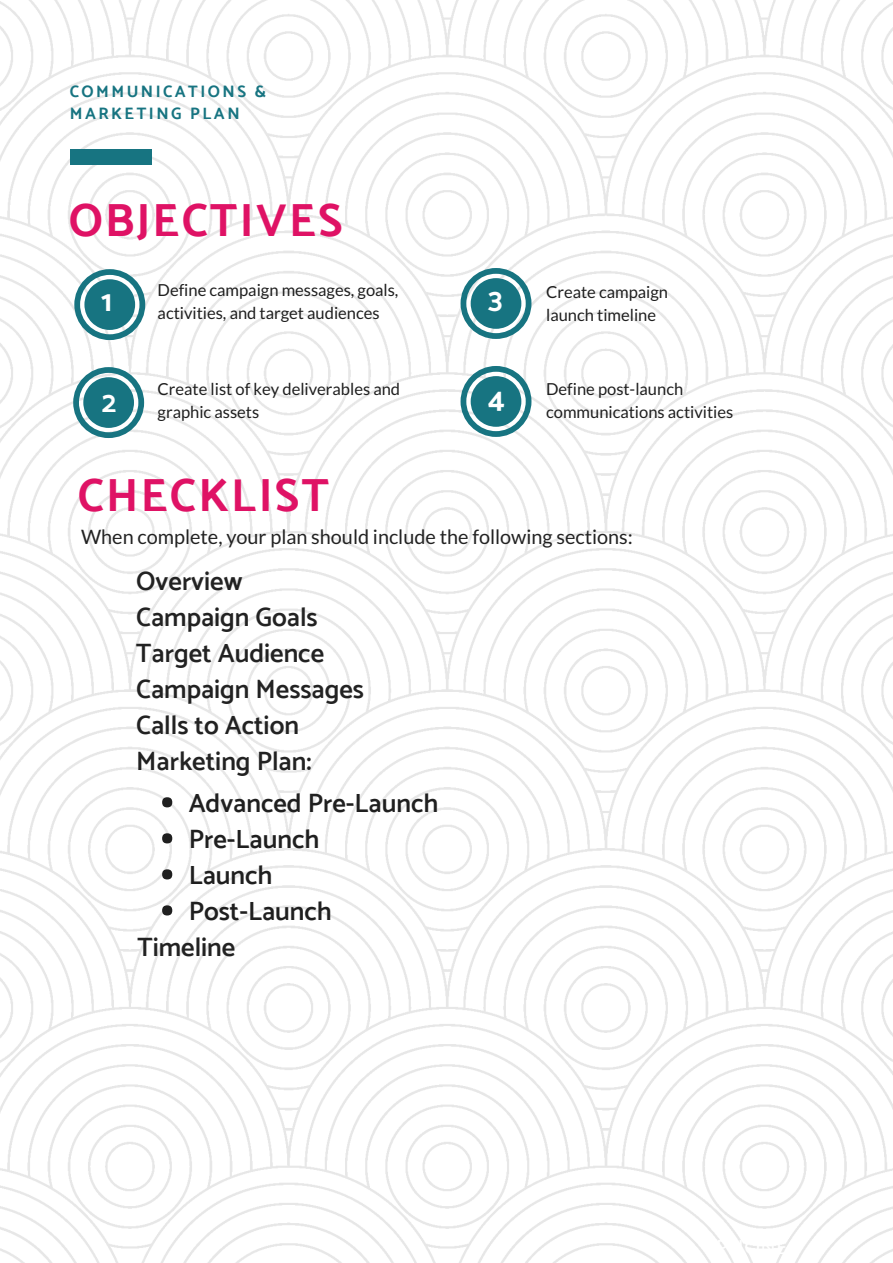
<style>
.page{position:relative;width:893px;height:1263px;background:#fff}
.page>*{position:absolute;margin:0;border:0;box-sizing:border-box;transform-origin:0 0}
.t1{font:700 46.35px "Catamaran";letter-spacing:.05em;color:#df1265}
.t2{font:700 29.85px "Catamaran";color:#fff}
.t3{font:600 26.55px/36px "Catamaran";color:#222}
.t4{font:600 26.55px/36px "Catamaran";color:#1f1f1f}
.t5{font:19.8px "Lato";color:#222}
.t6{font:16.5px/22.5px "Lato";color:#1f1f1f}
.t7{font:700 16.5px/22.5px "Catamaran";letter-spacing:.15em;color:#177481}
</style>
<div class="page">
<img style="left:0;top:0;width:893px;height:1263px">
<div style="left:71px;top:149px;width:81px;height:15px;background:#177481"></div>
<svg style="left:74px;top:269px;width:71px;height:71px"></svg>
<svg style="left:73px;top:367px;width:71px;height:71px"></svg>
<svg style="left:461px;top:268px;width:70px;height:71px"></svg>
<svg style="left:461px;top:366px;width:70px;height:71px"></svg>
<div style="left:162px;top:797px;width:10px;height:10px;background:#1f1f1f;border-radius:50%"></div>
<div style="left:162px;top:833px;width:10px;height:10px;background:#1f1f1f;border-radius:50%"></div>
<div style="left:162px;top:869px;width:10px;height:10px;background:#1f1f1f;border-radius:50%"></div>
<div style="left:162px;top:905px;width:10px;height:10px;background:#1f1f1f;border-radius:50%"></div>
<p class="t7" style="left:70px;top:80px;width:198px">COMMUNICATIONS &amp;<br>MARKETING PLAN</p>
<h1 class="t1" style="left:69px;top:193px;width:275px">OBJECTIVES</h1>
<h2 class="t2" style="left:101px;top:283px;width:12px">1</h2>
<p class="t6" style="left:158px;top:278px;width:242px">Define campaign messages, goals, activities, and target audiences</p>
<h2 class="t2" style="left:102px;top:384px;width:16px">2</h2>
<p class="t6" style="left:158px;top:378px;width:244px">Create list of key deliverables and graphic assets</p>
<h2 class="t2" style="left:488px;top:281px;width:16px">3</h2>
<p class="t6" style="left:546px;top:281px;width:123px">Create campaign launch timeline</p>
<h2 class="t2" style="left:488px;top:381px;width:18px">4</h2>
<p class="t6" style="left:546px;top:378px;width:189px">Define post-launch communications activities</p>
<h1 class="t1" style="left:78px;top:468px;width:253px">CHECKLIST</h1>
<p class="t5" style="left:81px;top:525px;width:553px">When complete, your plan should include the following sections:</p>
<h3 class="t3" style="left:136px;top:563px;width:229px">Overview<br>Campaign Goals<br>Target Audience<br>Campaign Messages<br>Calls to Action<br>Marketing Plan:</h3>
<h3 class="t4" style="left:189px;top:785px;width:251px">Advanced Pre-Launch<br>Pre-Launch<br>Launch<br>Post-Launch</h3>
<h3 class="t3" style="left:137px;top:929px;width:100px">Timeline</h3>
</div>
